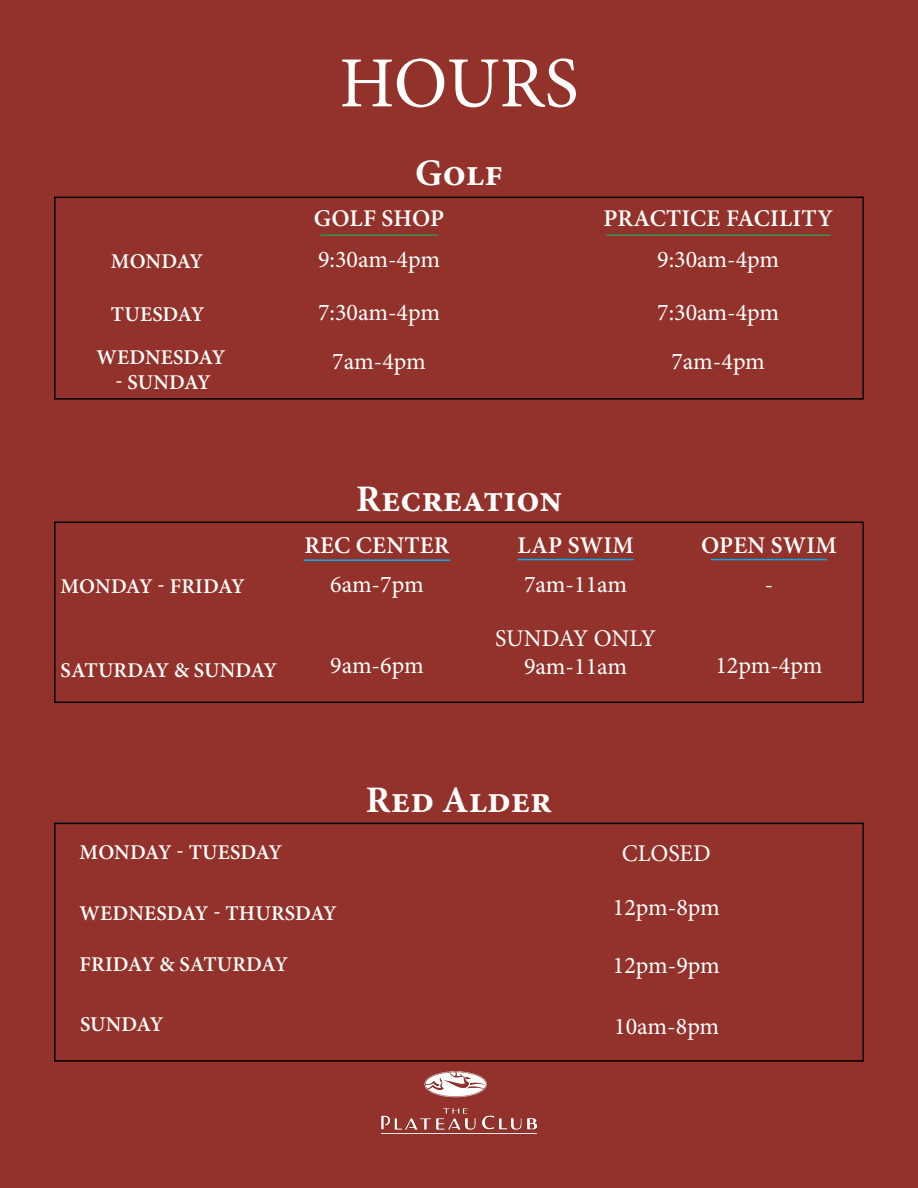
<style>
.page{position:relative;width:918px;height:1188px;background:#93322b}
.page>*{position:absolute;margin:0;border:0;box-sizing:border-box;transform-origin:0 0}
.t1{font:72px "Minion Pro";letter-spacing:-.005em;color:#fff}
.t2{font:700 37.5px "Minion Pro";color:#fff}
.t3{font:24px/28.8px "Minion Pro";color:#fff;text-align:center}
.t4{font:600 24px "Minion Pro";letter-spacing:.01em;color:#fff}
.t5{font:600 21px "Minion Pro";color:#fff}
</style>
<div class="page">
<img style="left:381px;top:1071px;width:156px;height:63px">
<div style="left:54px;top:197px;width:810px;height:203px;border:2px solid #000"></div>
<hr style="left:320px;top:234px;width:118px;height:2px;background:#2f9546">
<hr style="left:606px;top:234px;width:225px;height:2px;background:#2f9546">
<div style="left:54px;top:522px;width:810px;height:181px;border:2px solid #000"></div>
<hr style="left:303px;top:559px;width:147px;height:2px;background:#00aeef">
<hr style="left:518px;top:559px;width:116px;height:1px;background:#00aeef">
<hr style="left:711px;top:559px;width:116px;height:1px;background:#00aeef">
<div style="left:54px;top:823px;width:810px;height:239px;border:2px solid #000"></div>
<h1 class="t1" style="left:339px;top:35px;width:241px">HOURS</h1>
<h2 class="t2" style="left:415px;top:147px;width:89px">Golf</h2>
<p class="t4" style="left:314px;top:202px;width:132px">GOLF SHOP</p>
<p class="t4" style="left:603px;top:202px;width:231px">PRACTICE FACILITY</p>
<p class="t5" style="left:111px;top:247px;width:94px">MONDAY</p>
<p class="t3" style="left:318px;top:245px;width:124px">9:30am-4pm</p>
<p class="t3" style="left:657px;top:245px;width:124px">9:30am-4pm</p>
<p class="t5" style="left:111px;top:300px;width:95px">TUESDAY</p>
<p class="t3" style="left:318px;top:298px;width:124px">7:30am-4pm</p>
<p class="t3" style="left:657px;top:298px;width:124px">7:30am-4pm</p>
<p class="t5" style="left:96px;top:343px;width:130px">WEDNESDAY</p>
<p class="t5" style="left:115px;top:368px;width:97px">- SUNDAY</p>
<p class="t3" style="left:332px;top:347px;width:95px">7am-4pm</p>
<p class="t3" style="left:671px;top:347px;width:95px">7am-4pm</p>
<p class="t5" style="left:61px;top:572px;width:186px">MONDAY - FRIDAY</p>
<p class="t5" style="left:61px;top:656px;width:218px">SATURDAY &amp; SUNDAY</p>
<h2 class="t2" style="left:356px;top:472px;width:207px">Recreation</h2>
<p class="t4" style="left:304px;top:528px;width:146px">REC CENTER</p>
<p class="t4" style="left:517px;top:528px;width:118px">LAP SWIM</p>
<p class="t3" style="left:330px;top:571px;width:95px">6am-7pm</p>
<p class="t3" style="left:524px;top:571px;width:105px">7am-11am</p>
<p class="t3" style="left:330px;top:651px;width:95px">9am-6pm</p>
<p class="t3" style="left:495px;top:624px;width:162px">SUNDAY ONLY<br>9am-11am</p>
<p class="t4" style="left:701px;top:528px;width:137px">OPEN SWIM</p>
<p class="t3" style="left:765px;top:571px;width:10px">-</p>
<p class="t3" style="left:715px;top:651px;width:108px">12pm-4pm</p>
<h2 class="t2" style="left:366px;top:773px;width:188px">Red Alder</h2>
<p class="t5" style="left:80px;top:838px;width:204px">MONDAY - TUESDAY</p>
<p class="t3" style="left:622px;top:839px;width:90px">CLOSED</p>
<p class="t5" style="left:80px;top:898px;width:259px">WEDNESDAY - THURSDAY</p>
<p class="t3" style="left:613px;top:893px;width:108px">12pm-8pm</p>
<p class="t5" style="left:80px;top:949px;width:210px">FRIDAY &amp; SATURDAY</p>
<p class="t3" style="left:613px;top:951px;width:108px">12pm-9pm</p>
<p class="t5" style="left:80px;top:1010px;width:85px">SUNDAY</p>
<p class="t3" style="left:614px;top:1012px;width:107px">10am-8pm</p>
</div>
